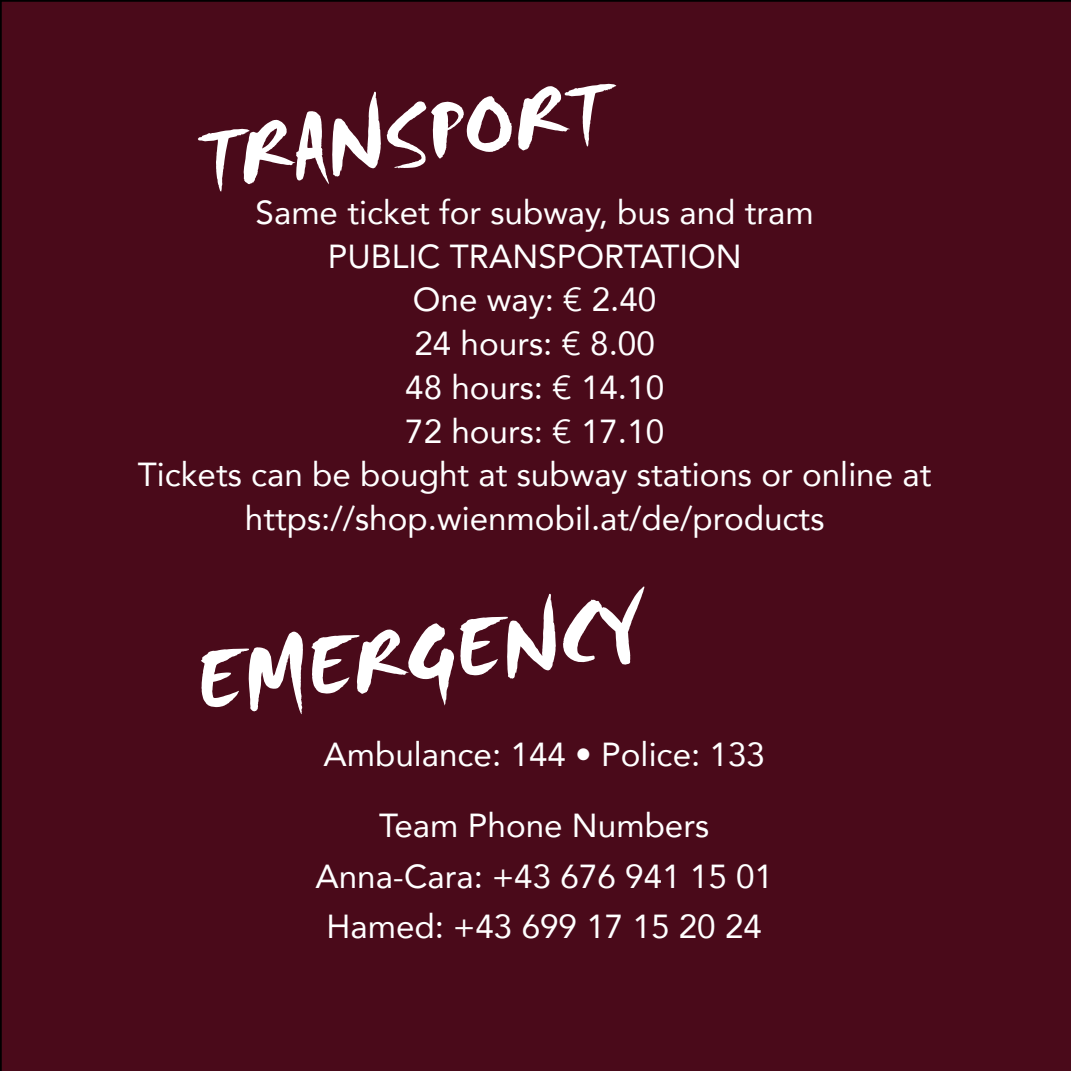
<style>
.page{position:relative;width:1071px;height:1071px;background:#4a0a1a}
.page>*{position:absolute;margin:0;border:0;box-sizing:border-box;transform-origin:0 0}
.t1{font:87.5px "Smudger Let Plain";color:#fff}
.t2{font:36.75px "Myriad Pro";color:#fff}
.t3{font:33.25px/43.8px "Avenir";color:#fff;text-align:center}
</style>
<div class="page">
<div style="left:505px;top:116px;width:171px;height:80px;background:#4a0a1a"></div>
<h1 class="t1" style="left:188px;top:108px;width:421px;rotate:-7deg">TRANSPORT</h1>
<p class="t3" style="left:138px;top:189px;width:795px">Same ticket for subway, bus and tram<br>PUBLIC TRANSPORTATION<br>One way: € 2.40<br>24 hours: € 8.00<br>48 hours: € 14.10<br>72 hours: € 17.10<br>Tickets can be bought at subway stations or online at https://shop.wienmobil.at/de/products</p>
<p class="t2" style="left:715px;top:481px;width:14px">t</p>
<h1 class="t1" style="left:189px;top:632px;width:451px;rotate:-7deg">EMERGENCY</h1>
<p class="t3" style="left:323px;top:718px;width:443px;line-height:70.5px">Ambulance: 144 • Police: 133<br>Team Phone Numbers</p>
<p class="t3" style="left:315px;top:850px;width:459px;line-height:50.8px">Anna-Cara: +43 676 941 15 01<br>Hamed: +43 699 17 15 20 24</p>
</div>
